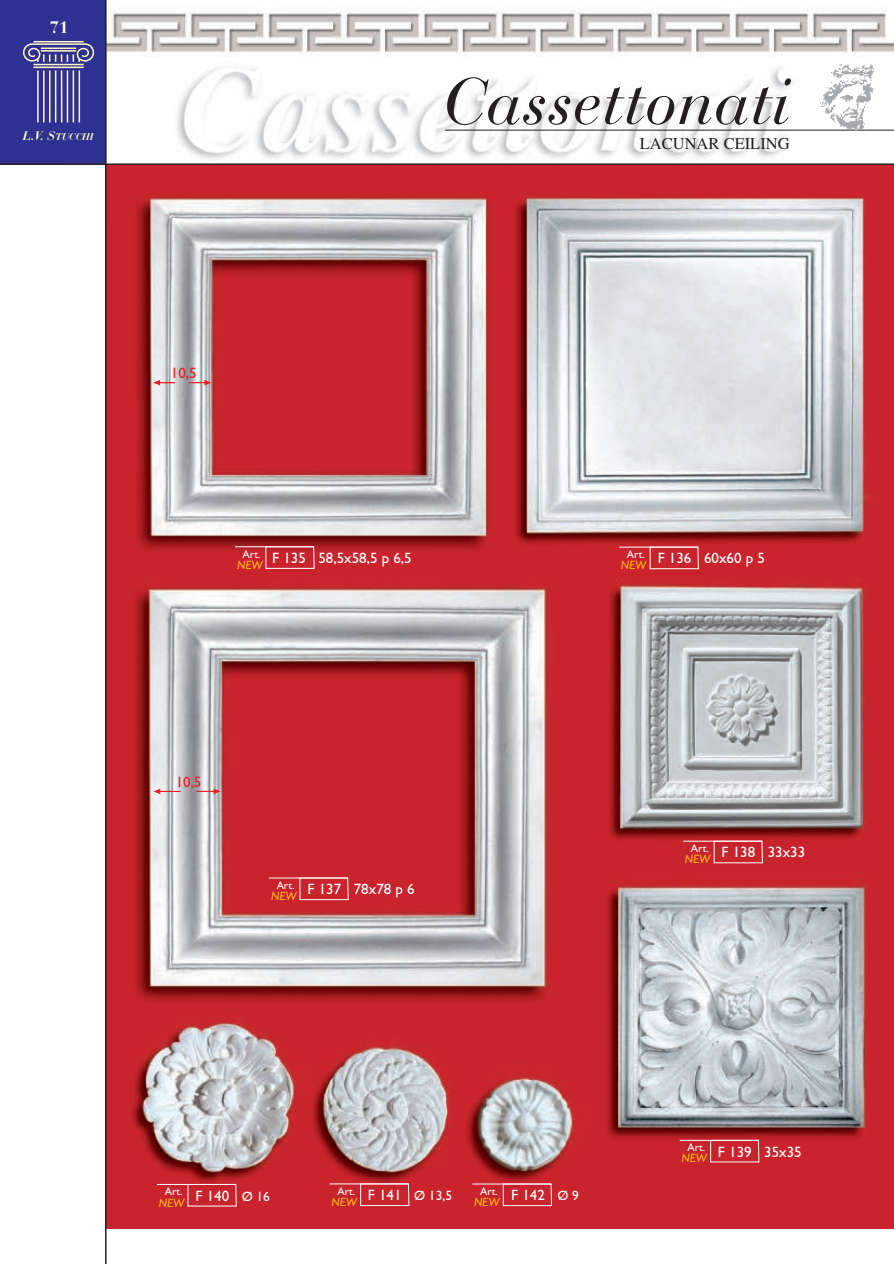
<style>
.page{position:relative;width:894px;height:1264px;background:#fff}
.page>*{position:absolute;margin:0;border:0;box-sizing:border-box;transform-origin:0 0}
.t1{font:italic 65.1px "Bauer Bodoni";color:#231f20}
.t2{font:16.5px "Times";color:#231f20}
.t3{font:700 16.5px "Bauer Bodoni";color:#fff}
.t4{font:15px "Gill Sans";color:#fff}
.t5{font:15px "Gill Sans";color:#ee1d23}
.t6{font:13.5px "Gill Sans";color:#fff}
.t7{font:italic 12px "Gill Sans";color:#fcb914}
.t8{font:10.95px "Gill Sans";letter-spacing:.01em;color:#fff}
.t9{font:italic 700 9.75px "Bauer Bodoni";color:#fffac2}
.s1{font-size:12.45px}
.s2{font-size:13.5px}
.s3{font-size:15px}
</style>
<div class="page">
<img style="left:106px;top:59px;width:787px;height:104px">
<img style="left:106px;top:165px;width:787px;height:1063px">
<img style="left:106px;top:6px;width:787px;height:53px">
<div style="left:0;top:0;width:106px;height:164px;background:#2e3092"></div>
<hr style="left:445px;top:130px;width:448px;height:1px;background:#231f20">
<img style="left:820px;top:60px;width:54px;height:70px">
<hr style="left:49px;top:71px;width:1px;height:51px;background:#fffac2">
<hr style="left:55px;top:71px;width:1px;height:51px;background:#fffac2">
<hr style="left:61px;top:71px;width:1px;height:51px;background:#fffac2">
<hr style="left:43px;top:71px;width:2px;height:51px;background:#fffac2">
<hr style="left:37px;top:71px;width:2px;height:51px;background:#fffac2">
<hr style="left:67px;top:71px;width:1px;height:51px;background:#fffac2">
<hr style="left:73px;top:71px;width:1px;height:51px;background:#fffac2">
<hr style="left:79px;top:71px;width:1px;height:51px;background:#fffac2">
<hr style="left:33px;top:64px;width:51px;height:1px;background:#fffac2">
<hr style="left:33px;top:67px;width:51px;height:1px;background:#fffac2">
<svg style="left:23px;top:43px;width:72px;height:19px"></svg>
<hr style="left:33px;top:41px;width:51px;height:1px;background:#fffac2">
<hr style="left:0;top:163px;width:893px;height:2px;background:#231f20">
<hr style="left:105px;top:0;width:1px;height:1264px;background:#231f20">
<svg style="left:265px;top:546px;width:50px;height:23px"></svg>
<hr style="left:235px;top:546px;width:79px;height:1px;background:#fff">
<svg style="left:649px;top:546px;width:50px;height:23px"></svg>
<hr style="left:619px;top:547px;width:79px;height:1px;background:#fff">
<svg style="left:709px;top:1139px;width:50px;height:24px"></svg>
<hr style="left:679px;top:1140px;width:79px;height:1px;background:#fff">
<svg style="left:713px;top:840px;width:49px;height:23px"></svg>
<hr style="left:683px;top:841px;width:78px;height:1px;background:#fff">
<svg style="left:153px;top:380px;width:22px;height:5px"></svg>
<svg style="left:189px;top:380px;width:22px;height:5px"></svg>
<svg style="left:299px;top:877px;width:50px;height:23px"></svg>
<hr style="left:269px;top:878px;width:79px;height:1px;background:#fff">
<svg style="left:153px;top:789px;width:27px;height:5px"></svg>
<svg style="left:196px;top:789px;width:24px;height:5px"></svg>
<svg style="left:187px;top:1184px;width:50px;height:23px"></svg>
<hr style="left:157px;top:1184px;width:79px;height:1px;background:#fff">
<svg style="left:360px;top:1183px;width:49px;height:23px"></svg>
<hr style="left:329px;top:1183px;width:79px;height:1px;background:#fff">
<svg style="left:502px;top:1183px;width:50px;height:23px"></svg>
<hr style="left:472px;top:1183px;width:79px;height:1px;background:#fff">
<p class="t3" style="left:50px;top:17px;width:20px">71</p>
<p class="t9" style="left:23px;top:130px;width:72px"><span class="s1">L.V. S</span>TUCCHI</p>
<h1 class="t1" style="left:442px;top:62px;width:349px">Cassettonati</h1>
<p class="t2" style="left:639px;top:134px;width:151px">LACUNAR CEILING</p>
<p class="t5" style="left:171px;top:364px;width:27px">10,5</p>
<p class="t8" style="left:242px;top:547px;width:19px">Art.</p>
<p class="t7" style="left:237px;top:558px;width:27px">NEW</p>
<p class="t4" style="left:657px;top:549px;width:109px">F 136 60x60 p 5</p>
<p class="t8" style="left:626px;top:548px;width:19px">Art.</p>
<p class="t7" style="left:620px;top:558px;width:27px">NEW</p>
<p class="t4" style="left:272px;top:549px;width:141px">F 135 58,5x58,5 p 6,5</p>
<p class="t5" style="left:176px;top:773px;width:27px">10,5</p>
<p class="t8" style="left:276px;top:879px;width:19px">Art.</p>
<p class="t7" style="left:271px;top:889px;width:27px">NEW</p>
<p class="t4" style="left:307px;top:880px;width:109px">F 137 78x78 p 6</p>
<p class="t8" style="left:690px;top:842px;width:19px">Art.</p>
<p class="t7" style="left:684px;top:852px;width:27px">NEW</p>
<p class="t4" style="left:721px;top:843px;width:85px">F 138 33x33</p>
<p class="t8" style="left:165px;top:1185px;width:19px">Art.</p>
<p class="t7" style="left:159px;top:1195px;width:27px">NEW</p>
<p class="t4" style="left:195px;top:1187px;width:76px">F 140 <span class="s2">Ø 16</span></p>
<p class="t8" style="left:337px;top:1185px;width:19px">Art.</p>
<p class="t7" style="left:331px;top:1195px;width:27px">NEW</p>
<p class="t6" style="left:367px;top:1188px;width:86px"><span class="s3">F 141</span> Ø 13,5</p>
<p class="t8" style="left:480px;top:1185px;width:19px">Art.</p>
<p class="t7" style="left:474px;top:1195px;width:27px">NEW</p>
<p class="t4" style="left:511px;top:1186px;width:69px">F 142 <span class="s2">Ø 9</span></p>
<p class="t8" style="left:687px;top:1141px;width:19px">Art.</p>
<p class="t7" style="left:681px;top:1151px;width:27px">NEW</p>
<p class="t4" style="left:717px;top:1143px;width:85px">F 139 35x35</p>
</div>
